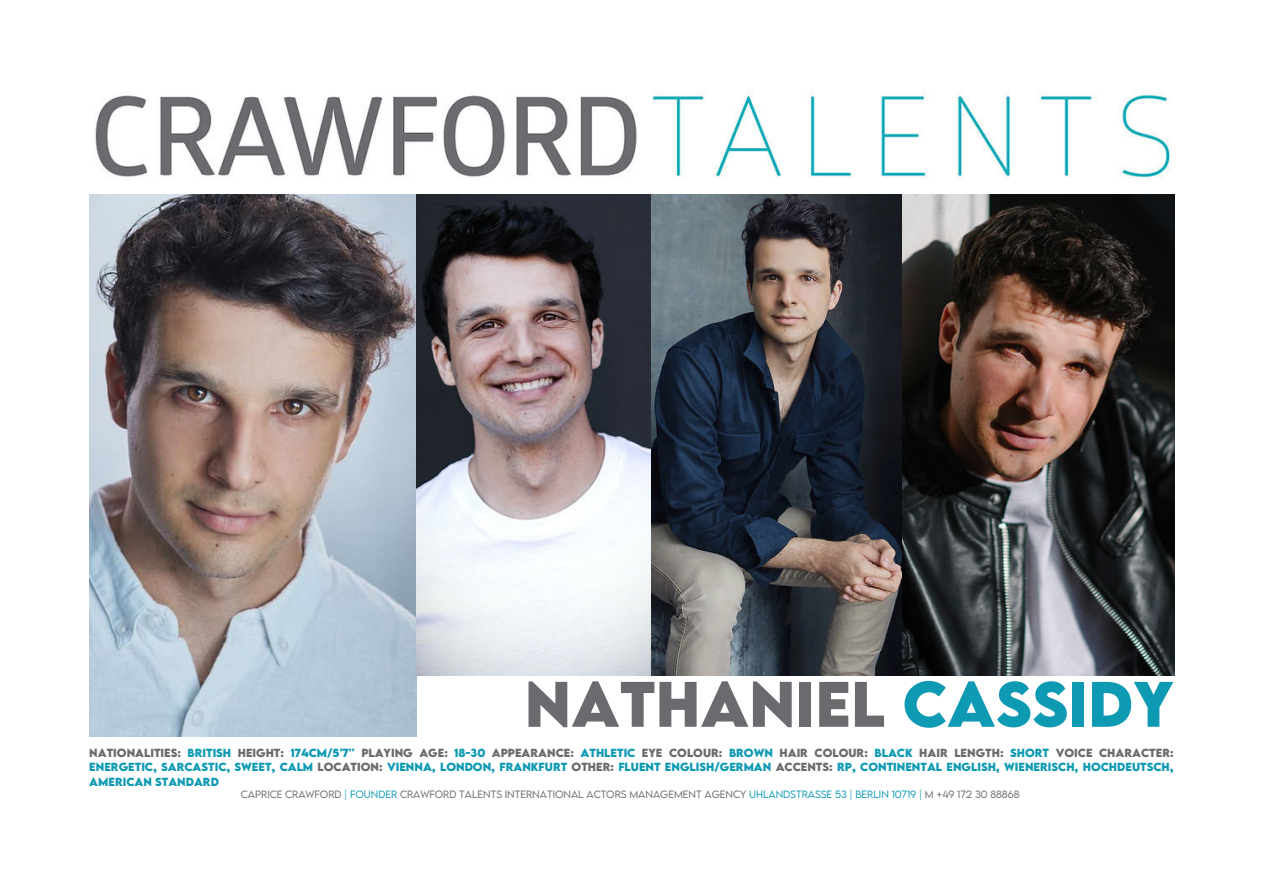
<style>
.page{position:relative;width:1263px;height:893px;background:#fff}
.page>*{position:absolute;margin:0;border:0;box-sizing:border-box;transform-origin:0 0}
.t1{font:700 57px "LEMONMILK";color:#6b6a6e}
.t2{font:700 10.43px/14.6px "LEMONMILK";letter-spacing:.13em;color:#0e9ab3;text-align:justify}
.t3{font:300 9.45px "LEMONMILK";letter-spacing:.115em;color:#6b6a6e}
.s1{color:#0e9ab3}
.s2{color:#6b6a6e}
</style>
<div class="page">
<img style="left:95px;top:91px;width:1076px;height:88px">
<img style="left:89px;top:195px;width:327px;height:541px">
<img style="left:650px;top:195px;width:252px;height:481px">
<img style="left:902px;top:195px;width:272px;height:481px">
<img style="left:416px;top:195px;width:234px;height:481px">
<h1 class="t1" style="left:525px;top:665px;width:651px">NATHANIEL <span class="s1">CASSIDY</span></h1>
<p class="t2" style="left:89px;top:745px;width:1086px"><span class="s2">NATIONALITIES:</span> BRITISH <span class="s2">HEIGHT:</span> 174CM/5'7'' <span class="s2">PLAYING AGE:</span> 18-30 <span class="s2">APPEARANCE:</span> ATHLETIC <span class="s2">EYE COLOUR:</span> BROWN <span class="s2">HAIR COLOUR:</span> BLACK <span class="s2">HAIR LENGTH:</span> SHORT <span class="s2">VOICE CHARACTER:<br></span>ENERGETIC, SARCASTIC, SWEET, CALM <span class="s2">LOCATION:</span> VIENNA, LONDON, FRANKFURT <span class="s2">OTHER:</span> FLUENT ENGLISH/GERMAN <span class="s2">ACCENTS:</span> RP, CONTINENTAL ENGLISH, WIENERISCH, HOCHDEUTSCH, AM ERICAN STANDARD</p>
<p class="t3" style="left:241px;top:787px;width:780px">CAPRICE CRAWFORD <span class="s1">| FOUNDER</span> CRAWFORD TALENTS INTERNATIONAL ACTORS MANAGEM ENT AGENCY <span class="s1">UHLANDSTRASSE 53 | BERLIN 10719 |</span> M +49 172 30 88868</p>
</div>
